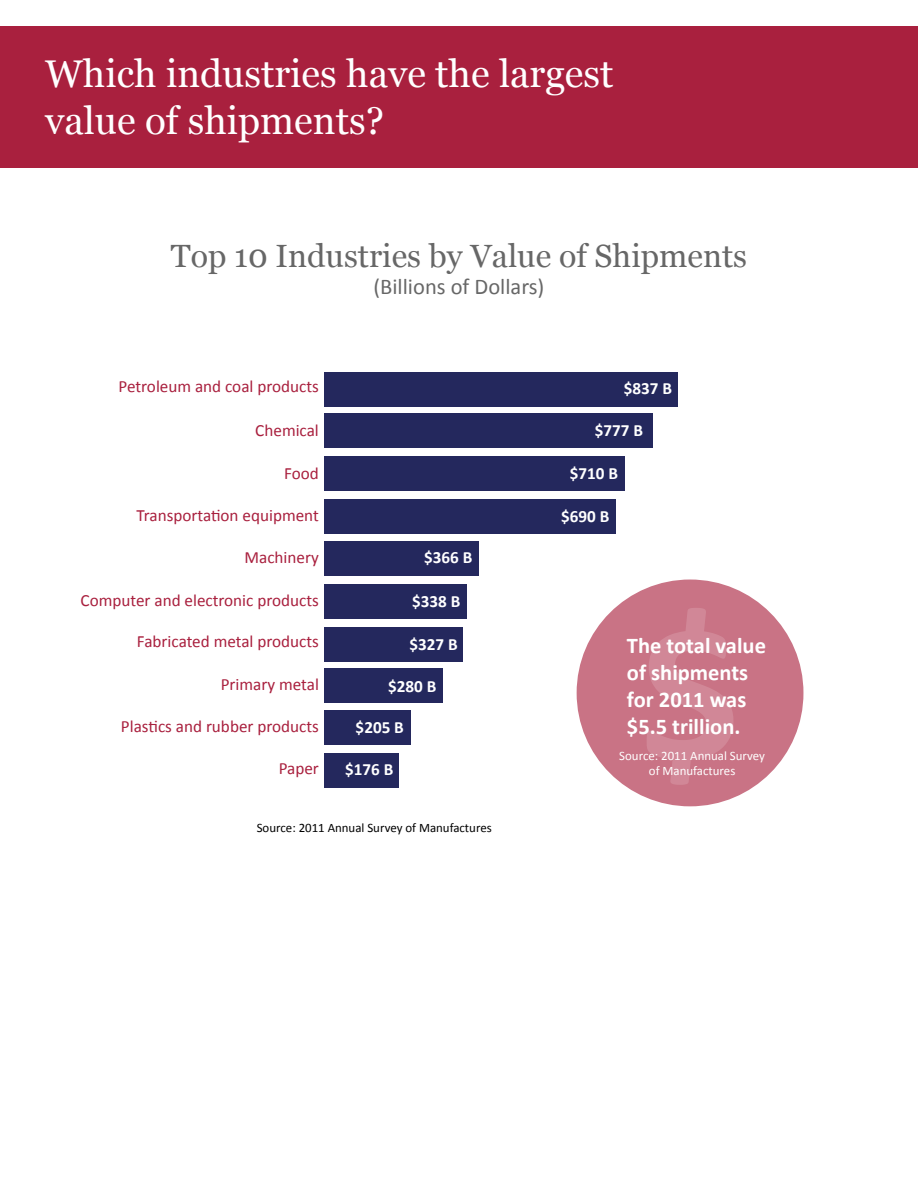
<style>
.page{position:relative;width:918px;height:1188px;background:#fff}
.page>*{position:absolute;margin:0;border:0;box-sizing:border-box;transform-origin:0 0}
.t1{font:38.55px/46.3px "Georgia";color:#fff}
.t2{font:32.1px "Georgia";color:#676767}
.t3{font:700 22.5px/27px "Calibri";color:#fff}
.t4{font:22.5px "Calibri";color:#676767}
.t5{font:17.1px "Calibri";color:#a9203e}
.t6{font:700 17.1px "Calibri";color:#fff}
.t7{font:12.9px "Calibri";color:#fff}
.t8{font:12.9px "Calibri";color:#000}
</style>
<div class="page">
<div style="left:577px;top:580px;width:226px;height:226px;background:#c97385;border-radius:50%"></div>
<svg style="left:647px;top:608px;width:86px;height:177px"></svg>
<div style="left:324px;top:372px;width:354px;height:34px;background:#24285d"></div>
<div style="left:324px;top:413px;width:328px;height:35px;background:#24285d"></div>
<div style="left:324px;top:456px;width:300px;height:35px;background:#24285d"></div>
<div style="left:324px;top:500px;width:292px;height:34px;background:#24285d"></div>
<div style="left:324px;top:541px;width:155px;height:34px;background:#24285d"></div>
<div style="left:324px;top:584px;width:143px;height:34px;background:#24285d"></div>
<div style="left:324px;top:627px;width:138px;height:34px;background:#24285d"></div>
<div style="left:324px;top:669px;width:119px;height:34px;background:#24285d"></div>
<div style="left:324px;top:710px;width:87px;height:34px;background:#24285d"></div>
<div style="left:324px;top:753px;width:75px;height:34px;background:#24285d"></div>
<div style="left:0;top:26px;width:918px;height:141px;background:#a9203e"></div>
<h1 class="t1" style="left:45px;top:51px;width:570px">Which industries have the largest value of shipments?</h1>
<h2 class="t2" style="left:171px;top:237px;width:578px">Top 10 Industries by Value of Shipments</h2>
<h3 class="t4" style="left:373px;top:272px;width:173px">(Billions of Dollars)</h3>
<p class="t5" style="left:119px;top:376px;width:202px">Petroleum and coal products</p>
<p class="t5" style="left:255px;top:420px;width:65px">Chemical</p>
<p class="t5" style="left:284px;top:462px;width:36px">Food</p>
<p class="t5" style="left:137px;top:505px;width:184px">Transportation equipment</p>
<p class="t6" style="left:624px;top:377px;width:50px">$837 B</p>
<p class="t6" style="left:595px;top:420px;width:50px">$777 B</p>
<p class="t6" style="left:570px;top:463px;width:50px">$710 B</p>
<p class="t6" style="left:561px;top:505px;width:50px">$690 B</p>
<p class="t6" style="left:424px;top:546px;width:50px">$366 B</p>
<p class="t6" style="left:412px;top:590px;width:50px">$338 B</p>
<p class="t6" style="left:410px;top:633px;width:50px">$327 B</p>
<p class="t6" style="left:388px;top:676px;width:50px">$280 B</p>
<p class="t6" style="left:356px;top:716px;width:50px">$205 B</p>
<p class="t6" style="left:345px;top:758px;width:50px">$176 B</p>
<p class="t5" style="left:244px;top:546px;width:76px">Machinery</p>
<p class="t5" style="left:81px;top:589px;width:240px">Computer and electronic products</p>
<p class="t5" style="left:137px;top:631px;width:183px">Fabricated metal products</p>
<h3 class="t3" style="left:627px;top:632px;width:141px">The total value of shipments for 2011 was $5.5 trillion.</h3>
<p class="t7" style="left:619px;top:747px;width:147px">Source: 2011 Annual Survey</p>
<p class="t5" style="left:221px;top:673px;width:100px">Primary metal</p>
<p class="t5" style="left:121px;top:715px;width:199px">Plastics and rubber products</p>
<p class="t5" style="left:279px;top:758px;width:42px">Paper</p>
<p class="t7" style="left:649px;top:763px;width:88px">of Manufactures</p>
<p class="t8" style="left:257px;top:820px;width:237px">Source: 2011 Annual Survey of Manufactures</p>
</div>
